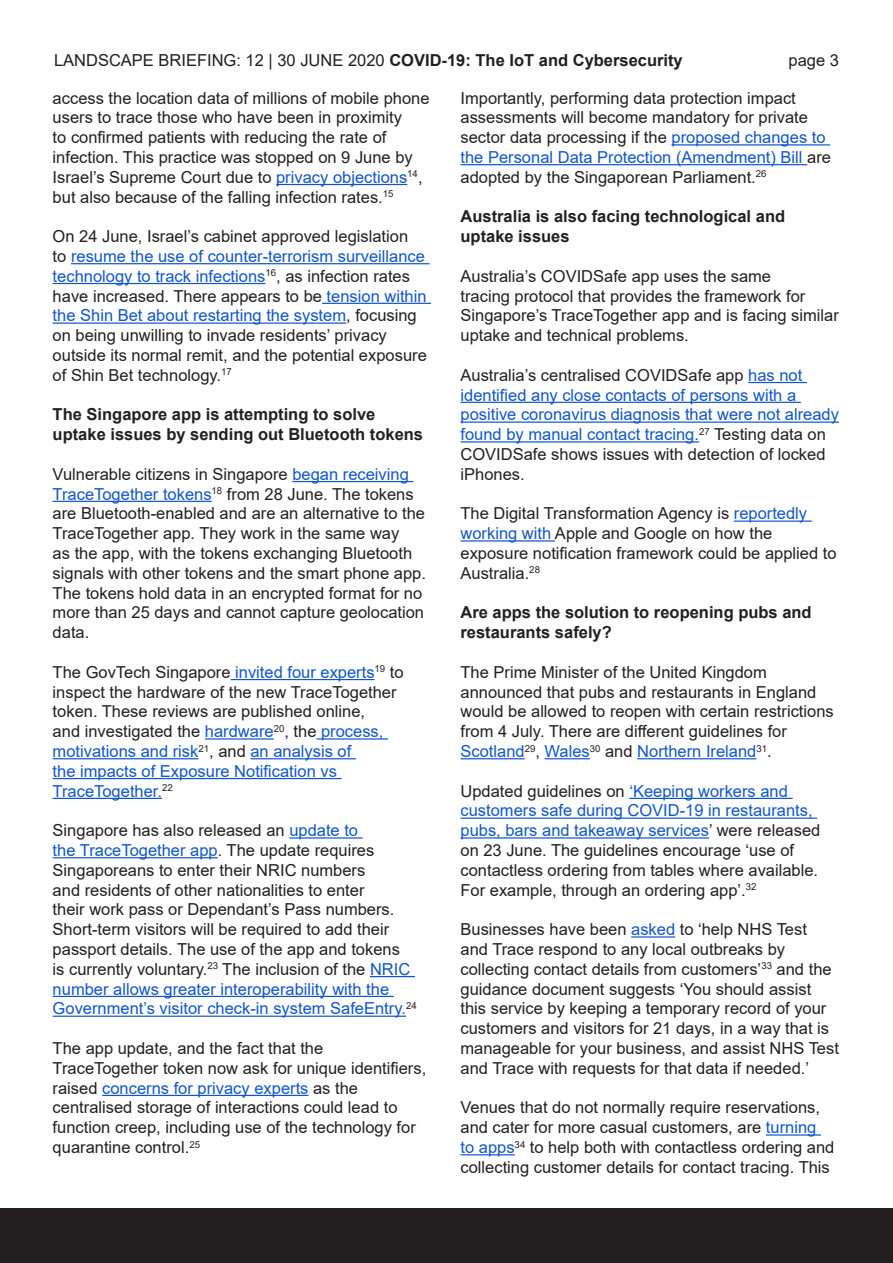
<style>
.page{position:relative;width:893px;height:1263px;background:#fff}
.page>*{position:absolute;margin:0;border:0;box-sizing:border-box;transform-origin:0 0}
.t1{font:16.5px/19.8px "Arial";color:#231f20}
.t2{font:16.5px/19.8px "Arial";color:#15c}
.t3{font:700 16.5px/19.8px "Arial";color:#231f20}
.s1{font-weight:700}
.s2{color:#15c}
.s3{color:#231f20}
</style>
<div class="page">
<hr style="left:276px;top:184px;width:131px;height:1px;background:#15c">
<hr style="left:71px;top:263px;width:359px;height:1px;background:#15c">
<hr style="left:53px;top:283px;width:212px;height:1px;background:#15c">
<hr style="left:322px;top:303px;width:109px;height:1px;background:#15c">
<hr style="left:53px;top:322px;width:293px;height:2px;background:#15c">
<hr style="left:292px;top:481px;width:121px;height:1px;background:#15c">
<hr style="left:53px;top:501px;width:159px;height:1px;background:#15c">
<hr style="left:231px;top:679px;width:144px;height:1px;background:#15c">
<hr style="left:205px;top:738px;width:69px;height:1px;background:#15c">
<hr style="left:317px;top:738px;width:71px;height:1px;background:#15c">
<hr style="left:53px;top:758px;width:145px;height:1px;background:#15c">
<hr style="left:250px;top:758px;width:106px;height:1px;background:#15c">
<hr style="left:53px;top:778px;width:289px;height:1px;background:#15c">
<hr style="left:53px;top:798px;width:109px;height:1px;background:#15c">
<hr style="left:289px;top:837px;width:74px;height:1px;background:#15c">
<hr style="left:53px;top:857px;width:165px;height:1px;background:#15c">
<hr style="left:370px;top:976px;width:45px;height:1px;background:#15c">
<hr style="left:53px;top:996px;width:341px;height:1px;background:#15c">
<hr style="left:53px;top:1015px;width:353px;height:2px;background:#15c">
<hr style="left:102px;top:1095px;width:207px;height:1px;background:#15c">
<div style="left:0;top:1209px;width:893px;height:54px;background:#231f20"></div>
<hr style="left:671px;top:144px;width:159px;height:1px;background:#15c">
<hr style="left:460px;top:164px;width:347px;height:1px;background:#15c">
<hr style="left:748px;top:382px;width:59px;height:1px;background:#15c">
<hr style="left:460px;top:402px;width:341px;height:1px;background:#15c">
<hr style="left:460px;top:421px;width:379px;height:2px;background:#15c">
<hr style="left:460px;top:441px;width:239px;height:1px;background:#15c">
<hr style="left:734px;top:520px;width:78px;height:2px;background:#15c">
<hr style="left:460px;top:540px;width:95px;height:1px;background:#15c">
<hr style="left:460px;top:758px;width:65px;height:1px;background:#15c">
<hr style="left:545px;top:758px;width:45px;height:1px;background:#15c">
<hr style="left:637px;top:758px;width:119px;height:1px;background:#15c">
<hr style="left:629px;top:798px;width:164px;height:1px;background:#15c">
<hr style="left:460px;top:817px;width:357px;height:2px;background:#15c">
<hr style="left:460px;top:837px;width:249px;height:1px;background:#15c">
<hr style="left:631px;top:936px;width:44px;height:1px;background:#15c">
<hr style="left:766px;top:1134px;width:55px;height:1px;background:#15c">
<hr style="left:460px;top:1154px;width:55px;height:1px;background:#15c">
<p class="t1" style="left:54px;top:50px;width:630px">LANDSCAPE BRIEFING: 12 | 30 JUNE 2020 <span class="s1">COVID-19: The IoT and Cybersecurity</span></p>
<p class="t1" style="left:788px;top:50px;width:52px">page 3</p>
<p class="t1" style="left:460px;top:88px;width:372px">Importantly, performing data protection impact assessments will become mandatory for private sector data processing if the <span class="s2">proposed changes to the Personal Data Protection (Amendment) Bill</span> are adopted by the Singaporean Parliament.<sup>26</sup></p>
<p class="t3" style="left:460px;top:207px;width:326px">Australia is also facing technological and uptake issues</p>
<p class="t1" style="left:460px;top:266px;width:380px">Australia’s COVIDSafe app uses the same<br>tracing protocol that provides the framework for Singapore’s TraceTogether app and is facing similar uptake and technical problems.</p>
<p class="t2" style="left:460px;top:365px;width:380px"><span class="s3">Australia’s centralised COVIDSafe app</span> has not identified any close contacts of persons with a positive coronavirus diagnosis that were not already found by manual contact tracing.<sup>27</sup> <span class="s3">Testing data on COVIDSafe shows issues with detection of locked iPhones.</span></p>
<p class="t1" style="left:460px;top:504px;width:378px">The Digital Transformation Agency is <span class="s2">reportedly working with</span> Apple and Google on how the exposure notification framework could be applied to Australia.<sup>28</sup></p>
<p class="t3" style="left:460px;top:603px;width:353px">Are apps the solution to reopening pubs and restaurants safely?</p>
<p class="t1" style="left:460px;top:662px;width:375px">The Prime Minister of the United Kingdom announced that pubs and restaurants in England would be allowed to reopen with certain restrictions from 4 July. There are different guidelines for <span class="s2">Scotland</span><sup>29</sup>, <span class="s2">Wales</span><sup>30</sup> and <span class="s2">Northern Ireland</span><sup>31</sup>.</p>
<p class="t1" style="left:460px;top:781px;width:361px">Updated guidelines on <span class="s2">‘Keeping workers and customers safe during COVID-19 in restaurants, pubs, bars and takeaway services</span>’ were released on 23 June. The guidelines encourage ‘use of contactless ordering from tables where available.<br>For example, through an ordering app’.<sup>32</sup></p>
<p class="t1" style="left:460px;top:919px;width:380px">Businesses have been <span class="s2">asked</span> to ‘help NHS Test<br>and Trace respond to any local outbreaks by collecting contact details from customers’<sup>33</sup> and the guidance document suggests ‘You should assist this service by keeping a temporary record of your customers and visitors for 21 days, in a way that is manageable for your business, and assist NHS Test and Trace with requests for that data if needed.’</p>
<p class="t1" style="left:460px;top:1098px;width:375px">Venues that do not normally require reservations, and cater for more casual customers, are <span class="s2">turning<br>to apps</span><sup>34</sup> to help both with contactless ordering and collecting customer details for contact tracing. This</p>
<p class="t1" style="left:53px;top:88px;width:378px">access the location data of millions of mobile phone users to trace those who have been in proximity<br>to confirmed patients with reducing the rate of infection. This practice was stopped on 9 June by Israel’s Supreme Court due to <span class="s2">privacy objections</span><sup>14</sup>, but also because of the falling infection rates.<sup>15</sup></p>
<p class="t1" style="left:53px;top:226px;width:376px">On 24 June, Israel’s cabinet approved legislation<br>to <span class="s2">resume the use of counter-terrorism surveillance technology to track infections</span><sup>16</sup>, as infection rates have increased. There appears to be <span class="s2">tension within the Shin Bet about restarting the system</span>, focusing on being unwilling to invade residents’ privacy outside its normal remit, and the potential exposure of Shin Bet technology.<sup>17</sup></p>
<p class="t3" style="left:53px;top:405px;width:372px">The Singapore app is attempting to solve uptake issues by sending out Bluetooth tokens</p>
<p class="t1" style="left:53px;top:464px;width:375px">Vulnerable citizens in Singapore <span class="s2">began receiving TraceTogether tokens</span><sup>18</sup> from 28 June. The tokens are Bluetooth-enabled and are an alternative to the TraceTogether app. They work in the same way<br>as the app, with the tokens exchanging Bluetooth signals with other tokens and the smart phone app.<br>The tokens hold data in an encrypted format for no more than 25 days and cannot capture geolocation data.</p>
<p class="t1" style="left:53px;top:662px;width:352px">The GovTech Singapore <span class="s2">invited four experts</span><sup>19</sup> to inspect the hardware of the new TraceTogether token. These reviews are published online,<br>and investigated the <span class="s2">hardware</span><sup>20</sup>, the <span class="s2">process, motivations and risk</span><sup>21</sup>, and <span class="s2">an analysis of<br>the impacts of Exposure Notification vs TraceTogether.</span><sup>22</sup></p>
<p class="t1" style="left:53px;top:820px;width:366px">Singapore has also released an <span class="s2">update to<br>the TraceTogether app</span>. The update requires Singaporeans to enter their NRIC numbers<br>and residents of other nationalities to enter<br>their work pass or Dependant’s Pass numbers.<br>Short-term visitors will be required to add their passport details. The use of the app and tokens<br>is currently voluntary.<sup>23</sup> The inclusion of the <span class="s2">NRIC number allows greater interoperability with the Government’s visitor check-in system SafeEntry.</span><sup>24</sup></p>
<p class="t1" style="left:53px;top:1038px;width:375px">The app update, and the fact that the TraceTogether token now ask for unique identifiers, raised <span class="s2">concerns for privacy experts</span> as the centralised storage of interactions could lead to function creep, including use of the technology for quarantine control.<sup>25</sup></p>
</div>
